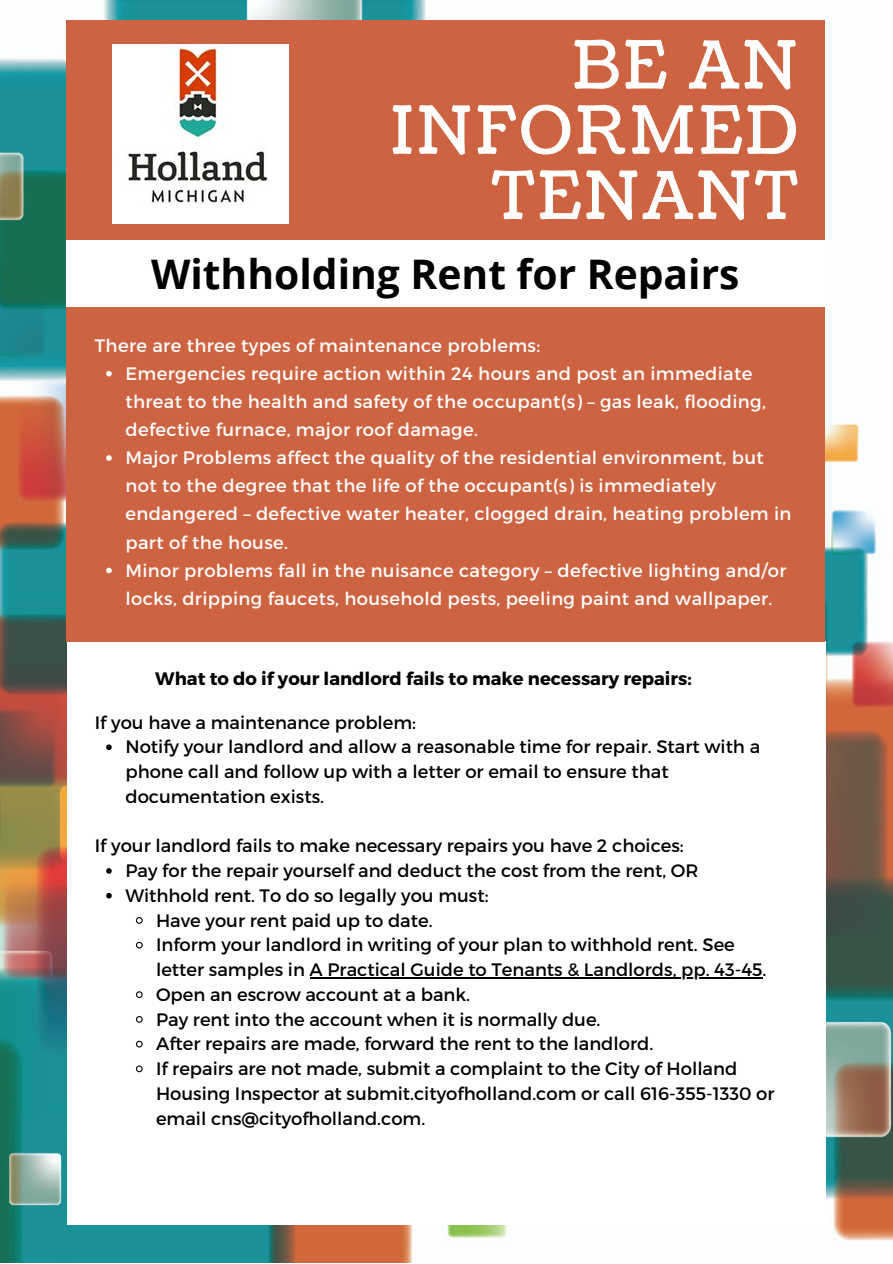
<style>
.page{position:relative;width:893px;height:1264px;background:#fff}
.page>*{position:absolute;margin:0;border:0;box-sizing:border-box;transform-origin:0 0}
.t1{font:66.3px/65.2px "Coustard";letter-spacing:.05em;color:#fff;text-align:right}
.t2{font:700 40.8px "Open Sans";color:#000}
.t3{font:18px/24.8px "Montserrat";color:#000}
.t4{font:18px/28px "Montserrat";letter-spacing:.02em;color:#fff}
.t5{font:700 18px "Montserrat";color:#000}
</style>
<div class="page">
<img style="left:0;top:0;width:892px;height:1262px">
<div style="left:66px;top:240px;width:758px;height:67px;background:#fff"></div>
<div style="left:67px;top:641px;width:758px;height:584px;background:#fff"></div>
<div style="left:66px;top:307px;width:758px;height:334px;background:#ce6341"></div>
<div style="left:66px;top:20px;width:758px;height:219px;background:#ce6341"></div>
<img style="left:112px;top:45px;width:176px;height:178px">
<svg style="left:106px;top:371px;width:6px;height:5px"></svg>
<svg style="left:106px;top:455px;width:6px;height:6px"></svg>
<svg style="left:106px;top:567px;width:6px;height:6px"></svg>
<svg style="left:106px;top:744px;width:6px;height:6px"></svg>
<svg style="left:106px;top:868px;width:6px;height:5px"></svg>
<svg style="left:106px;top:892px;width:6px;height:6px"></svg>
<svg style="left:135px;top:917px;width:8px;height:7px"></svg>
<svg style="left:136px;top:941px;width:7px;height:8px"></svg>
<hr style="left:309px;top:977px;width:453px;height:1px;background:#000">
<svg style="left:135px;top:991px;width:8px;height:7px"></svg>
<svg style="left:135px;top:1016px;width:8px;height:7px"></svg>
<svg style="left:136px;top:1040px;width:7px;height:8px"></svg>
<svg style="left:136px;top:1065px;width:7px;height:8px"></svg>
<h1 class="t1" style="left:391px;top:35px;width:408px">BE AN<br>INFORMED<br>TENANT</h1>
<h2 class="t2" style="left:151px;top:245px;width:590px">Withholding Rent for Repairs</h2>
<p class="t4" style="left:95px;top:330px;width:447px">There are three types of maintenance problems:</p>
<p class="t4" style="left:125px;top:358px;width:667px">Emergencies require action within 24 hours and post an immediate threat to the health and safety of the occupant(s) – gas leak, flooding, defective furnace, major roof damage.<br>Major Problems affect the quality of the residential environment, but not to the degree that the life of the occupant(s) is immediately endangered – defective water heater, clogged drain, heating problem in part of the house.<br>Minor problems fall in the nuisance category – defective lighting and/or locks, dripping faucets, household pests, peeling paint and wallpaper.</p>
<p class="t5" style="left:155px;top:667px;width:538px">What to do if your landlord fails to make necessary repairs:</p>
<p class="t3" style="left:95px;top:709px;width:323px">If you have a maintenance problem:</p>
<p class="t3" style="left:125px;top:733px;width:636px">Notify your landlord and allow a reasonable time for repair. Start with a phone call and follow up with a letter or email to ensure that documentation exists.</p>
<p class="t3" style="left:95px;top:832px;width:590px">If your landlord fails to make necessary repairs you have 2 choices:</p>
<p class="t3" style="left:125px;top:857px;width:574px">Pay for the repair yourself and deduct the cost from the rent, OR</p>
<p class="t3" style="left:125px;top:882px;width:364px">Withhold rent. To do so legally you must:</p>
<p class="t3" style="left:156px;top:906px;width:278px">Have your rent paid up to date.</p>
<p class="t3" style="left:156px;top:931px;width:580px">Inform your landlord in writing of your plan to withhold rent. See</p>
<p class="t3" style="left:156px;top:956px;width:611px">letter samples in A Practical Guide to Tenants &amp; Landlords, pp. 43-45.</p>
<p class="t3" style="left:156px;top:981px;width:315px">Open an escrow account at a bank.</p>
<p class="t3" style="left:156px;top:1005px;width:446px">Pay rent into the account when it is normally due.</p>
<p class="t3" style="left:156px;top:1030px;width:499px">After repairs are made, forward the rent to the landlord.</p>
<p class="t3" style="left:156px;top:1055px;width:582px">If repairs are not made, submit a complaint to the City of Holland</p>
<p class="t3" style="left:156px;top:1080px;width:620px">Housing Inspector at submit.cityofholland.com or call 616-355-1330 or</p>
<p class="t3" style="left:156px;top:1104px;width:271px">email cns@cityofholland.com.</p>
</div>
